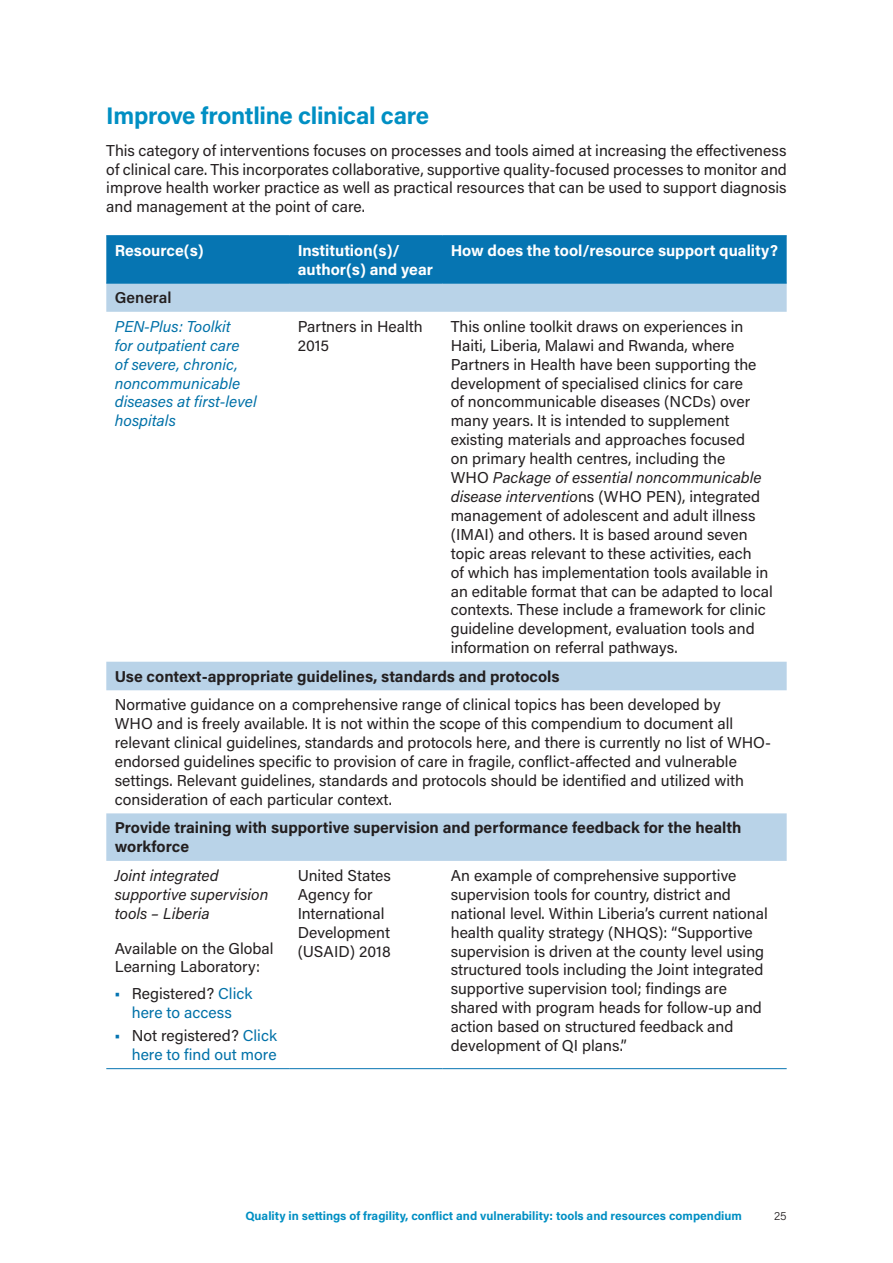
<style>
.page{position:relative;width:893px;height:1263px;background:#fff}
.page>*{position:absolute;margin:0;border:0;box-sizing:border-box;transform-origin:0 0}
.t1{font:700 24px "Acumin Pro";letter-spacing:-.015em;color:#008fc3}
.t2{font:15.75px/18.9px "Acumin Pro";color:#231f20}
.t3{font:700 15.75px/18.9px "Acumin Pro";color:#231f20}
.t4{font:italic 15.75px/18.9px "Acumin Pro";color:#0071a8}
.t5{font:700 15.75px/18.9px "Acumin Pro";color:#fff}
.t6{font:15.75px/18.9px "Acumin Pro";color:#0071a8}
.t7{font:italic 15.75px/18.9px "Acumin Pro";color:#231f20}
.t8{font:600 15.75px "Acumin Pro";color:#231f20}
.t9{font:700 12px "Acumin Pro";color:#008fc3}
.t10{font:300 12px "Acumin Pro";color:#231f20}
.s1{font-style:italic}
.s2{color:#231f20}
</style>
<div class="page">
<div style="left:106px;top:236px;width:681px;height:47px;background:#0675b2"></div>
<svg style="left:106px;top:284px;width:681px;height:577px"></svg>
<hr style="left:106px;top:1068px;width:183px;height:1px;background:#0675b2">
<hr style="left:289px;top:1068px;width:153px;height:1px;background:#0675b2">
<hr style="left:442px;top:1068px;width:345px;height:1px;background:#0675b2">
<hr style="left:106px;top:235px;width:183px;height:1px;background:#0675b2">
<hr style="left:289px;top:235px;width:153px;height:1px;background:#0675b2">
<hr style="left:442px;top:235px;width:345px;height:1px;background:#0675b2">
<hr style="left:106px;top:283px;width:183px;height:1px;background:#0675b2">
<hr style="left:289px;top:283px;width:153px;height:1px;background:#0675b2">
<hr style="left:442px;top:283px;width:345px;height:1px;background:#0675b2">
<h1 class="t1" style="left:106px;top:99px;width:324px">Improve frontline clinical care</h1>
<p class="t2" style="left:106px;top:140px;width:682px;text-align:justify">This category of interventions focuses on processes and tools aimed at increasing the effectiveness of clinical care. This incorporates collaborative, supportive quality-focused processes to monitor and improve health worker practice as well as practical resources that can be used to support diagnosis and management at the point of care.</p>
<p class="t5" style="left:115px;top:240px;width:90px">Resource(s)</p>
<p class="t5" style="left:298px;top:240px;width:137px">Institution(s)/ author(s) and year</p>
<p class="t5" style="left:451px;top:240px;width:329px">How does the tool/resource support quality?</p>
<p class="t8" style="left:115px;top:287px;width:58px">General</p>
<p class="t4" style="left:115px;top:316px;width:143px">PEN-Plus: Toolkit<br>for outpatient care<br>of severe, chronic, noncommunicable diseases at first-level hospitals</p>
<p class="t2" style="left:298px;top:316px;width:127px">Partners in Health<br>2015</p>
<p class="t2" style="left:451px;top:316px;width:323px">This online toolkit draws on experiences in Haiti, Liberia, Malawi and Rwanda, where Partners in Health have been supporting the development of specialised clinics for care<br>of noncommunicable diseases (NCDs) over many years. It is intended to supplement existing materials and approaches focused<br>on primary health centres, including the<br>WHO <span class="s1">Package of essential noncommunicable disease interventio</span>ns (WHO PEN), integrated management of adolescent and adult illness (IMAI) and others. It is based around seven topic areas relevant to these activities, each<br>of which has implementation tools available in an editable format that can be adapted to local contexts. These include a framework for clinic guideline development, evaluation tools and information on referral pathways.</p>
<p class="t3" style="left:115px;top:666px;width:446px">Use context-appropriate guidelines, standards and protocols</p>
<p class="t2" style="left:115px;top:695px;width:658px">Normative guidance on a comprehensive range of clinical topics has been developed by<br>WHO and is freely available. It is not within the scope of this compendium to document all relevant clinical guidelines, standards and protocols here, and there is currently no list of WHO&shy;endorsed guidelines specific to provision of care in fragile, conflict-affected and vulnerable settings. Relevant guidelines, standards and protocols should be identified and utilized with consideration of each particular context.</p>
<p class="t3" style="left:115px;top:818px;width:628px">Provide training with supportive supervision and performance feedback for the health workforce</p>
<p class="t7" style="left:115px;top:865px;width:155px">Joint integrated supportive supervision tools – Liberia</p>
<p class="t2" style="left:115px;top:939px;width:160px;line-height:18px">Available on the Global<br>Learning Laboratory:</p>
<p class="t6" style="left:132px;top:983px;width:122px"><span class="s2">Registered?</span> Click here to access</p>
<p class="t6" style="left:132px;top:1026px;width:147px"><span class="s2">Not registered?</span> Click here to find out more</p>
<p class="t2" style="left:298px;top:865px;width:95px">United States<br>Agency for<br>International<br>Development (USAID) 2018</p>
<p class="t2" style="left:451px;top:865px;width:319px">An example of comprehensive supportive supervision tools for country, district and national level. Within Liberia’s current national health quality strategy (NHQS): “Supportive supervision is driven at the county level using structured tools including the Joint integrated supportive supervision tool; findings are shared with program heads for follow-up and action based on structured feedback and development of QI plans.”</p>
<p class="t9" style="left:245px;top:1208px;width:498px">Quality in settings of fragility, conflict and vulnerability: tools and resources compendium</p>
<p class="t10" style="left:774px;top:1208px;width:14px">25</p>
</div>
